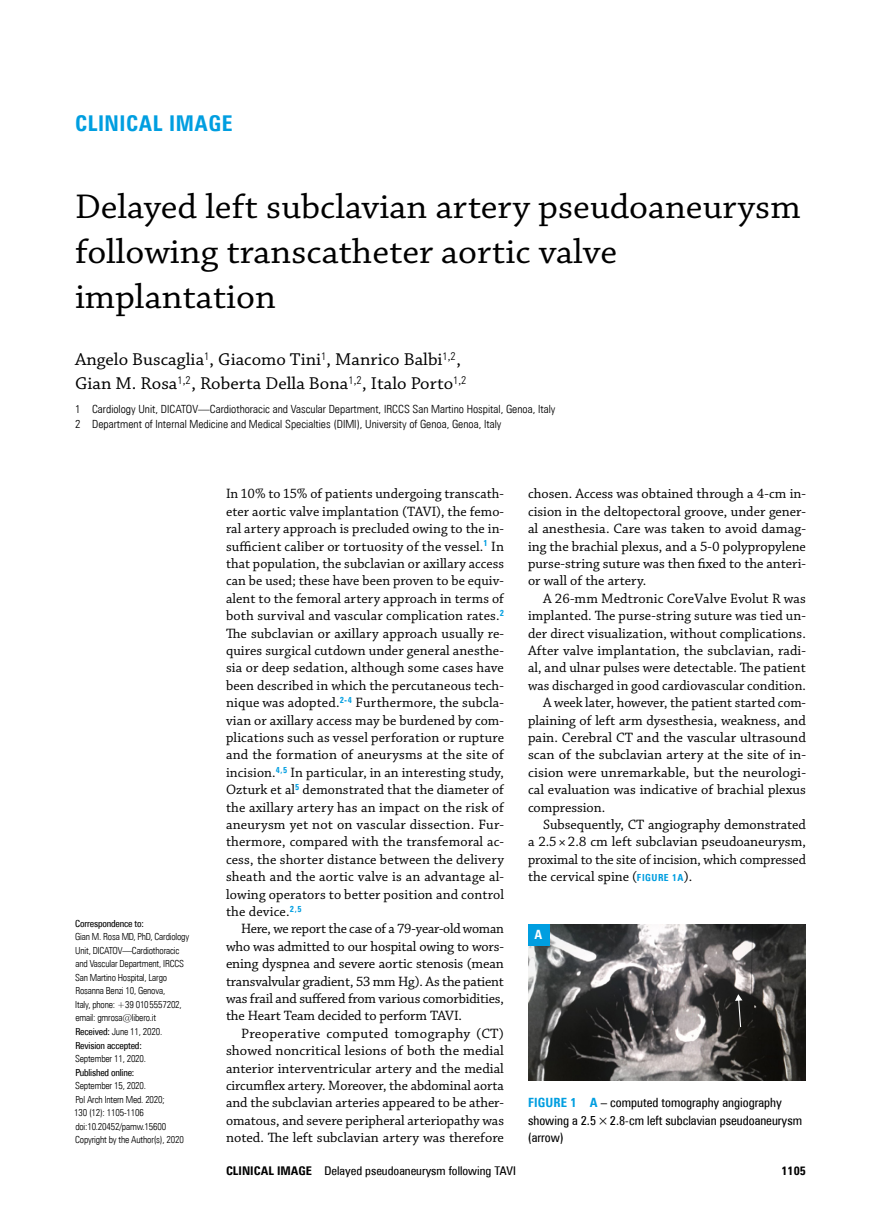
<style>
.page{position:relative;width:872px;height:1212px;background:#fff}
.page>*{position:absolute;margin:0;border:0;box-sizing:border-box;transform-origin:0 0}
.t1{font:36px/45px "Chaparral Pro MP";color:#000;scale:1.04 1}
.t2{font:21.75px "Zurich Cn EU Bold";letter-spacing:.025em;color:#009ee0}
.t3{font:18px/24px "Chaparral Pro MP";color:#000;scale:1.04 1}
.t4{font:14.25px/17.4px "Chaparral Pro MP";letter-spacing:.005em;color:#000;text-align:justify}
.t5{font:12.75px/17.4px "Zurich Cn EU Normal";color:#000}
.t6{font:12.75px "Zurich Cn EU Bold";color:#fff}
.t7{font:12px "Zurich Cn EU Normal";color:#000;scale:1.04 1}
.t8{font:12px "Zurich Cn EU Bold";color:#000;scale:1.04 1}
.t9{font:11.25px/15px "Zurich Lt Cn EU Normal";color:#000;scale:1.04 1}
.t10{font:9.75px/13.5px "Zurich Lt Cn EU Normal";letter-spacing:-.02em;color:#000}
.t11{font:9.75px "Zurich Cn EU Normal";letter-spacing:-.02em;color:#000}
.s1{font-family:"Zurich Cn EU Normal"}
.s2{font-family:"Zurich Cn EU Bold";font-size:9.75px;color:#009ee0}
.s3{font-family:"Zurich Cn EU Bold";color:#009ee0}
.s4{font-family:"Zurich Cn EU Bold"}
</style>
<div class="page">
<img style="left:528px;top:924px;width:278px;height:156px">
<div style="left:528px;top:924px;width:21px;height:21px;background:#009ee0"></div>
<svg style="left:735px;top:994px;width:7px;height:34px"></svg>
<h2 class="t2" style="left:75px;top:110px;width:159px">CLINICAL IMAGE</h2>
<h1 class="t1" style="left:75px;top:186px;width:699px">Delayed left subclavian artery pseudoaneurysm following transcatheter aortic valve implantation</h1>
<p class="t3" style="left:75px;top:348px;width:378px">Angelo Buscaglia<sup>1</sup>, Giacomo Tini<sup>1</sup>, Manrico Balbi<sup>1</sup><sup>,</sup><sup>2</sup>,<br>Gian M. Rosa<sup>1</sup><sup>,</sup><sup>2</sup>, Roberta Della Bona<sup>1</sup><sup>,</sup><sup>2</sup>, Italo Porto<sup>1</sup><sup>,</sup><sup>2</sup></p>
<p class="t9" style="left:75px;top:402px;width:463px">1 Cardiology Unit, DICATOV—Cardiothoracic and Vascular Department, IRCCS San Martino Hospital, Genoa, Italy<br>2 Department of Internal Medicine and Medical Specialties (DIMI), University of Genoa, Genoa, Italy</p>
<p class="t11" style="left:75px;top:917px;width:70px">Correspondence to:</p>
<p class="t10" style="left:75px;top:930px;width:116px">Gian M. Rosa MD, PhD, Cardiology<br>Unit, DICATOV—Cardiothoracic and Vascular Department, IRCCS<br>San Martino Hospital, Largo<br>Rosanna Benzi 10, Genova,<br>Italy, phone: +39 0105557202, email: gmrosa@libero.it<br><span class="s1">Received:</span> June 11, 2020.</p>
<p class="t11" style="left:75px;top:1039px;width:68px">Revision accepted:</p>
<p class="t10" style="left:75px;top:1052px;width:73px">September 11, 2020.</p>
<p class="t11" style="left:75px;top:1066px;width:60px">Published online:</p>
<p class="t10" style="left:74px;top:1079px;width:111px">September 15, 2020.<br>Pol Arch Intern Med. 2020;<br>130 (12): 1105-1106 doi:10.20452/pamw.15600<br>Copyright by the Author(s), 2020</p>
<p class="t4" style="left:226px;top:486px;width:279px">In 10% to 15% of patients undergoing transcath‑ eter aortic valve implantation (TAVI), the femo‑ ral artery approach is precluded owing to the in‑ sufficient caliber or tortuosity of the vessel.<sup>1</sup> In that population, the subclavian or axillary access can be used; these have been proven to be equiv‑ alent to the femoral artery approach in terms of both survival and vascular complication rates.<sup>2<br></sup>The subclavian or axillary approach usually re‑ quires surgical cutdown under general anesthe‑ sia or deep sedation, although some cases have been described in which the percutaneous tech‑ nique was adopted.<sup>2-4</sup> Furthermore, the subcla‑ vian or axillary access may be burdened by com‑ plications such as vessel perforation or rupture and the formation of aneurysms at the site of incision.<sup>4,5</sup> In particular, in an interesting study, Ozturk et al<sup>5</sup> demonstrated that the diameter of the axillary artery has an impact on the risk of aneurysm yet not on vascular dissection. Fur‑ thermore, compared with the transfemoral ac‑ cess, the shorter distance between the delivery sheath and the aortic valve is an advantage al‑ lowing operators to better position and control the device.<sup>2,5</sup></p>
<p class="t4" style="left:226px;top:921px;width:279px;text-indent:15px">Here, we report the case of a 79‑year‑old woman who was admitted to our hospital owing to wors‑ ening dyspnea and severe aortic stenosis (mean transvalvular gradient, 53 mm Hg). As the patient was frail and suffered from various comorbidities, the Heart Team decided to perform TAVI.</p>
<p class="t4" style="left:226px;top:1025px;width:279px;text-indent:15px">Preoperative computed tomography (CT) showed noncritical lesions of both the medial anterior interventricular artery and the medial circumflex artery. Moreover, the abdominal aorta and the subclavian arteries appeared to be ather‑ omatous, and severe peripheral arteriopathy was noted. The left subclavian artery was therefore</p>
<p class="t4" style="left:528px;top:486px;width:279px">chosen. Access was obtained through a 4‑cm in‑ cision in the deltopectoral groove, under gener‑ al anesthesia. Care was taken to avoid damag‑ ing the brachial plexus, and a 5-0 polypropylene purse‑string suture was then fixed to the anteri‑ or wall of the artery.</p>
<p class="t4" style="left:543px;top:590px;width:264px">A 26‑mm Medtronic CoreValve Evolut R was</p>
<p class="t4" style="left:528px;top:607px;width:279px">implanted. The purse‑string suture was tied un‑</p>
<p class="t4" style="left:528px;top:625px;width:279px">der direct visualization, without complications.</p>
<p class="t4" style="left:528px;top:642px;width:279px">After valve implantation, the subclavian, radi‑</p>
<p class="t4" style="left:528px;top:660px;width:279px">al, and ulnar pulses were detectable. The patient</p>
<p class="t4" style="left:528px;top:677px;width:279px">was discharged in good cardiovascular condition.</p>
<p class="t4" style="left:543px;top:694px;width:264px">A week later, however, the patient started com‑</p>
<p class="t4" style="left:528px;top:712px;width:279px">plaining of left arm dysesthesia, weakness, and</p>
<p class="t4" style="left:528px;top:729px;width:279px">pain. Cerebral CT and the vascular ultrasound</p>
<p class="t4" style="left:528px;top:747px;width:279px">scan of the subclavian artery at the site of in‑</p>
<p class="t4" style="left:528px;top:764px;width:279px">cision were unremarkable, but the neurologi‑</p>
<p class="t4" style="left:528px;top:781px;width:279px">cal evaluation was indicative of brachial plexus</p>
<p class="t4" style="left:528px;top:799px;width:79px">compression.</p>
<p class="t4" style="left:543px;top:816px;width:264px">Subsequently, CT angiography demonstrated</p>
<p class="t4" style="left:528px;top:834px;width:279px">a 2.5×2.8 cm left subclavian pseudoaneurysm,</p>
<p class="t4" style="left:528px;top:851px;width:279px">proximal to the site of incision, which compressed</p>
<p class="t4" style="left:528px;top:868px;width:166px">the cervical spine (<span class="s2">FIG URE 1A</span>).</p>
<p class="t6" style="left:534px;top:927px;width:9px">A</p>
<p class="t5" style="left:528px;top:1094px;width:276px"><span class="s3">FIG URE 1 A</span> – computed tomography angiography showing a 2.5×2.8-cm left subclavian pseudoaneurysm (arrow)</p>
<p class="t7" style="left:226px;top:1163px;width:280px"><span class="s4">CLINICAL IMAGE</span> Delayed pseudoaneurysm following TAVI</p>
<p class="t8" style="left:781px;top:1163px;width:25px">1105</p>
</div>
